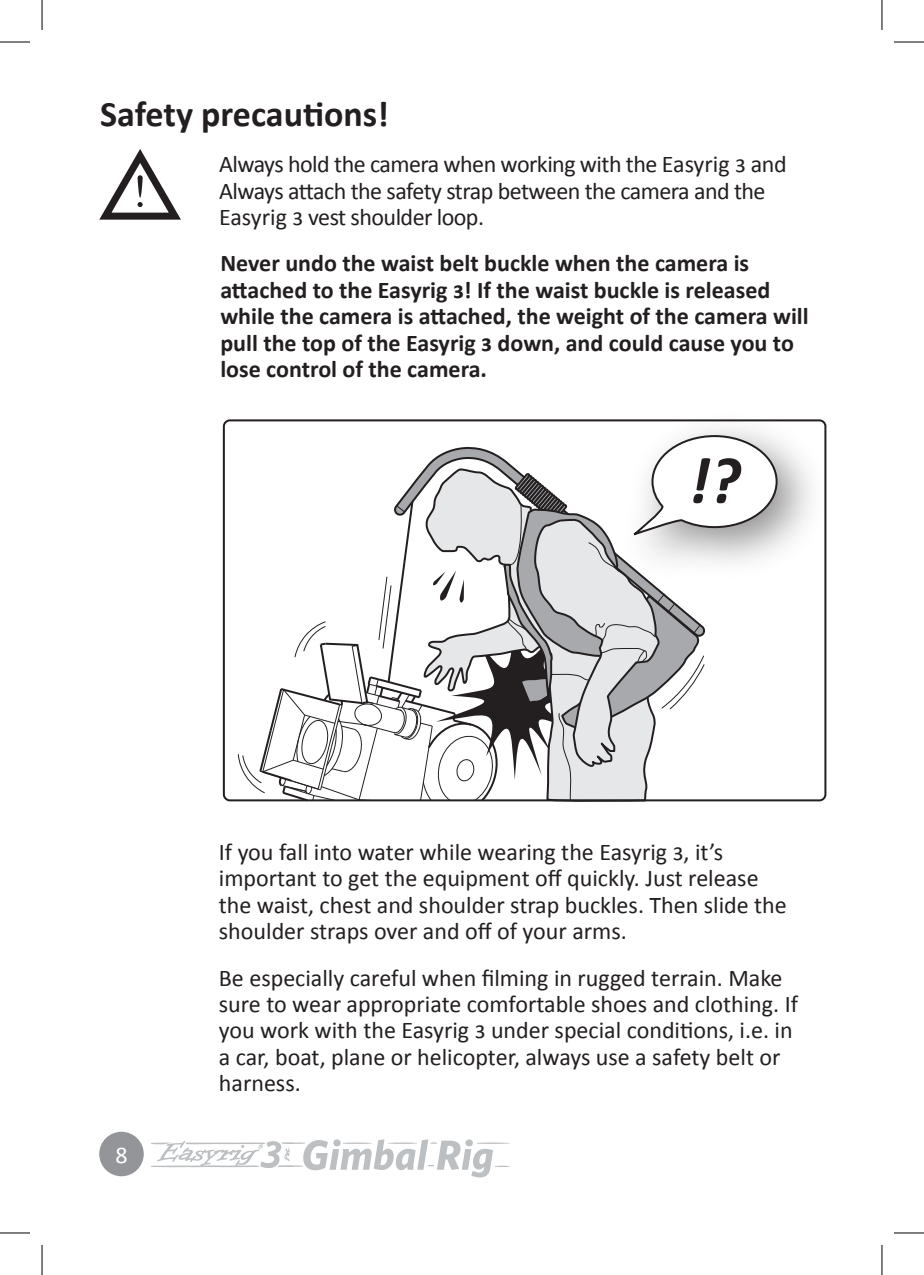
<style>
.page{position:relative;width:924px;height:1275px;background:#fff}
.page>*{position:absolute;margin:0;border:0;box-sizing:border-box;transform-origin:0 0}
.t1{font:italic 700 66px "Calibri";color:#231f20}
.t2{font:700 36px "Calibri";color:#231f20}
.t3{font:24px/26.4px "Calibri";color:#231f20}
.t4{font:700 24px/26.4px "Calibri";color:#231f20}
.t5{font:24px/26.4px "Calibri";letter-spacing:-.025em;color:#231f20}
.t6{font:24px "Calibri";color:#fff}
</style>
<div class="page">
<div style="left:99px;top:1131px;width:45px;height:45px;background:#939598;border-radius:50%"></div>
<svg style="left:151px;top:1139px;width:359px;height:38px"></svg>
<svg style="left:99px;top:149px;width:82px;height:71px"></svg>
<svg style="left:137px;top:175px;width:6px;height:23px"></svg>
<svg style="left:237px;top:434px;width:541px;height:368px"></svg>
<div style="left:223px;top:419px;width:603px;height:382px;border:2px solid #231f20;border-radius:6px"></div>
<hr style="left:0;top:42px;width:30px;height:1px;background:#000">
<hr style="left:893px;top:42px;width:30px;height:1px;background:#000">
<hr style="left:0;top:1232px;width:30px;height:1px;background:#000">
<hr style="left:893px;top:1232px;width:30px;height:1px;background:#000">
<hr style="left:42px;top:0;width:1px;height:30px;background:#000">
<hr style="left:42px;top:1245px;width:1px;height:30px;background:#000">
<hr style="left:881px;top:0;width:1px;height:30px;background:#000">
<hr style="left:881px;top:1245px;width:1px;height:30px;background:#000">
<h2 class="t2" style="left:100px;top:91px;width:290px">Safety precautions!</h2>
<p class="t5" style="left:219px;top:151px;width:568px">Always hold the camera when working with the Easyrig 3 and<br>Always attach the safety strap between the camera and the<br>Easyrig 3 vest shoulder loop.</p>
<p class="t4" style="left:220px;top:250px;width:589px">Never undo the waist belt buckle when the camera is attached to the Easyrig 3! If the waist buckle is released while the camera is attached, the weight of the camera will pull the top of the Easyrig 3 down, and could cause you to lose control of the camera.</p>
<h1 class="t1" style="left:688px;top:440px;width:54px">!?</h1>
<p class="t6" style="left:115px;top:1139px;width:14px">8</p>
<p class="t3" style="left:219px;top:839px;width:569px">If you fall into water while wearing the Easyrig 3, it’s important to get the equipment off quickly. Just release the waist, chest and shoulder strap buckles. Then slide the shoulder straps over and off of your arms.</p>
<p class="t3" style="left:219px;top:964px;width:580px">Be especially careful when filming in rugged terrain. Make sure to wear appropriate comfortable shoes and clothing. If you work with the Easyrig 3 under special conditions, i.e. in a car, boat, plane or helicopter, always use a safety belt or harness.</p>
</div>
